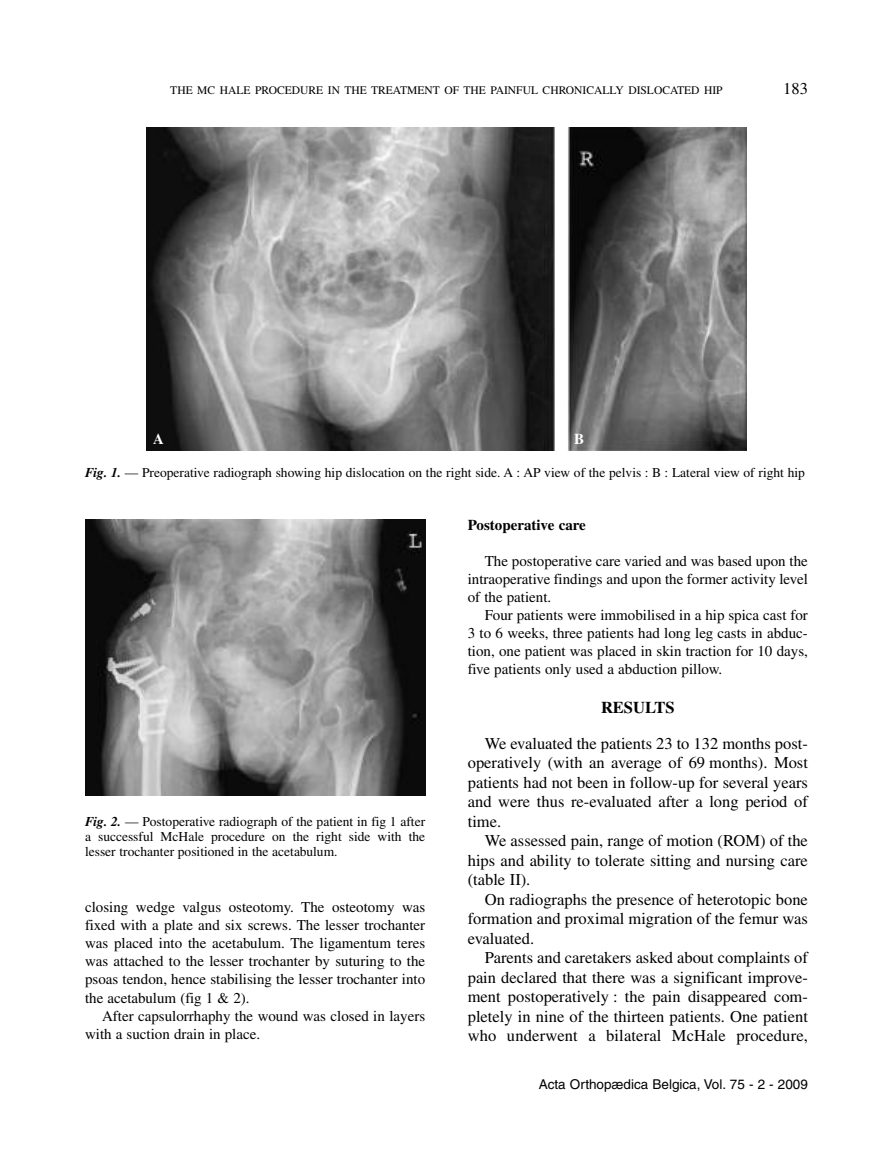
<style>
.page{position:relative;width:893px;height:1170px;background:#fff}
.page>*{position:absolute;margin:0;border:0;box-sizing:border-box;transform-origin:0 0}
.t1{font:16.5px/19.5px "Times";color:#000;text-align:justify}
.t2{font:700 16.5px "Times";color:#000}
.t3{font:15px/18px "Times";color:#000;text-align:justify}
.t4{font:700 15px "Times";color:#000}
.t5{font:700 15px "Times";color:#fff}
.t6{font:13.5px/15px "Times";color:#000;text-align:justify}
.t7{font:13.5px "Helvetica";color:#000}
.t8{font:11.55px "Times";color:#000}
.s1{font-weight:700;font-style:italic}
</style>
<div class="page">
<img style="left:147px;top:128px;width:599px;height:323px">
<img style="left:85px;top:519px;width:340px;height:276px">
<p class="t8" style="left:170px;top:86px;width:554px">THE MC HALE PROCEDURE IN THE TREATMENT OF THE PAINFUL CHRONICALLY DISLOCATED HIP</p>
<p class="t1" style="left:783px;top:80px;width:26px">183</p>
<p class="t5" style="left:153px;top:434px;width:12px">A</p>
<p class="t5" style="left:574px;top:434px;width:12px">B</p>
<p class="t6" style="left:85px;top:467px;width:721px"><span class="s1">Fig. 1.</span> — Preoperative radiograph showing hip dislocation on the right side. A : AP view of the pelvis : B : Lateral view of right hip</p>
<p class="t6" style="left:85px;top:815px;width:342px"><span class="s1">Fig. 2.</span> — Postoperative radiograph of the patient in fig 1 after a successful McHale procedure on the right side with the lesser trochanter positioned in the acetabulum.</p>
<p class="t3" style="left:85px;top:899px;width:342px">closing wedge valgus osteotomy. The osteotomy was fixed with a plate and six screws. The lesser trochanter was placed into the acetabulum. The ligamentum teres was attached to the lesser trochanter by suturing to the psoas tendon, hence stabilising the lesser trochanter into the acetabulum (fig 1 &amp; 2).</p>
<p class="t3" style="left:85px;top:1007px;width:342px;text-indent:17px">After capsulorrhaphy the wound was closed in layers with a suction drain in place.</p>
<p class="t4" style="left:468px;top:519px;width:120px">Postoperative care</p>
<p class="t3" style="left:468px;top:553px;width:342px;text-indent:17px">The postoperative care varied and was based upon the intraoperative findings and upon the former activity level of the patient.</p>
<p class="t3" style="left:468px;top:607px;width:342px;text-indent:17px">Four patients were immobilised in a hip spica cast for 3 to 6 weeks, three patients had long leg casts in abduc&shy;tion, one patient was placed in skin traction for 10 days, five patients only used a abduction pillow.</p>
<p class="t2" style="left:601px;top:701px;width:75px">RESULTS</p>
<p class="t1" style="left:468px;top:735px;width:342px;text-indent:17px">We evaluated the patients 23 to 132 months post&shy;operatively (with an average of 69 months). Most patients had not been in follow-up for several years and were thus re-evaluated after a long period of time.</p>
<p class="t1" style="left:468px;top:832px;width:342px;text-indent:17px">We assessed pain, range of motion (ROM) of the hips and ability to tolerate sitting and nursing care (table II).</p>
<p class="t1" style="left:468px;top:891px;width:342px;text-indent:17px">On radiographs the presence of heterotopic bone formation and proximal migration of the femur was evaluated.</p>
<p class="t1" style="left:468px;top:949px;width:342px;text-indent:17px">Parents and caretakers asked about complaints of pain declared that there was a significant improve&shy;ment postoperatively : the pain disappeared com&shy;pletely in nine of the thirteen patients. One patient who underwent a bilateral McHale procedure,</p>
<p class="t7" style="left:539px;top:1079px;width:271px">Acta Orthopædica Belgica, Vol. 75 - 2 - 2009</p>
</div>
